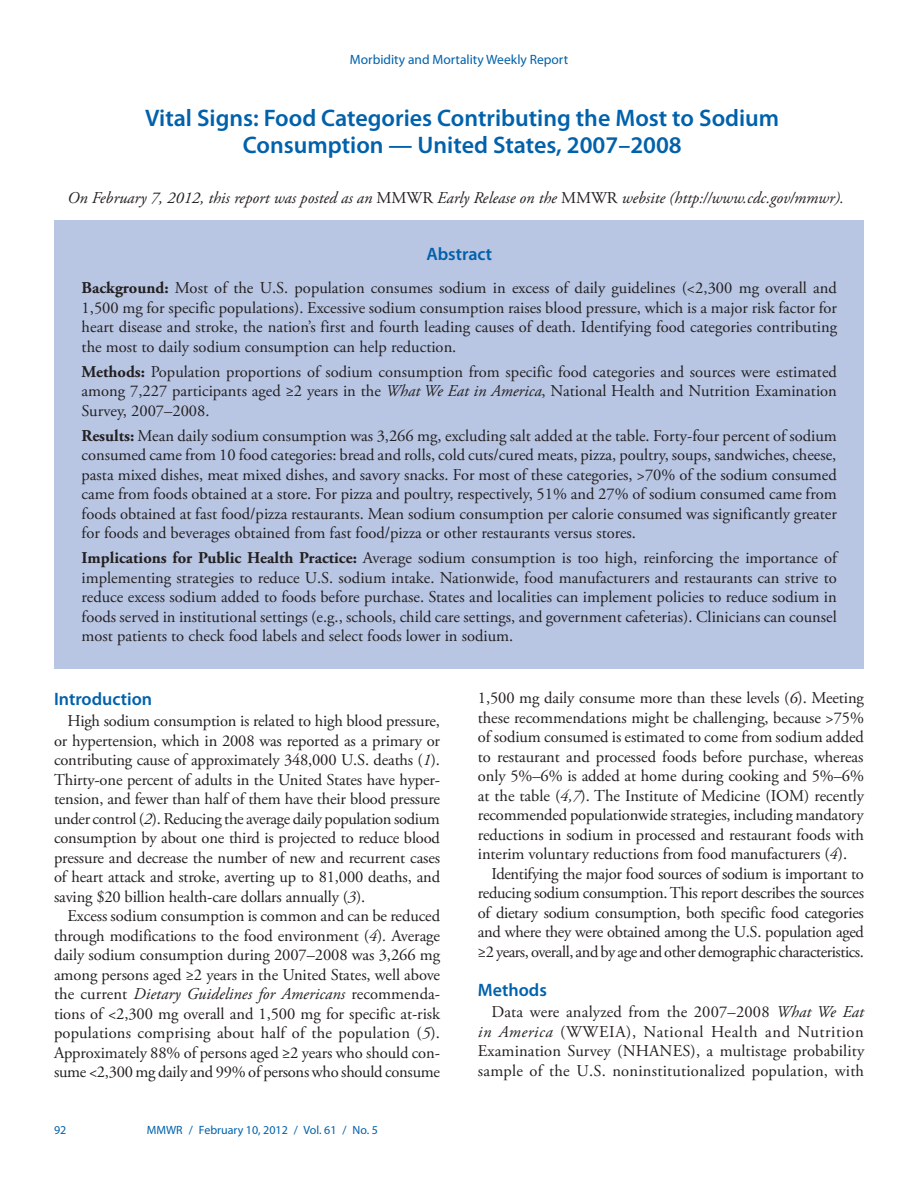
<style>
.page{position:relative;width:918px;height:1188px;background:#fff}
.page>*{position:absolute;margin:0;border:0;box-sizing:border-box;transform-origin:0 0}
.Headline{font:600 24px/27px "Myriad Pro";color:#0161ab;text-align:center}
.Headline2{font:600 18px "Myriad Pro";color:#0161ab}
.Vital_signs_ABSTRACT{font:600 18px "Myriad Pro";color:#0161ab}
.Body_Text{font:16.5px/19.5px "Adobe Garamond Pro";letter-spacing:-.01em;color:#231f20;text-align:justify}
.Vital_signs_ABSTRACT-2{font:16.5px/19.5px "Adobe Garamond Pro";color:#231f20;text-align:justify}
.t1{font:italic 16.5px "Adobe Garamond Pro";color:#231f20}
.t2{font:13.5px "Myriad Pro";color:#0161ab}
.t3{font:12px "Myriad Pro";color:#0161ab}
.s1{font-style:normal}
.s2{font-weight:700}
.s3{font-style:italic}
</style>
<div class="page">
<div style="left:55px;top:220px;width:809px;height:449px;background:#b8c6e3"></div>
<p class="t2" style="left:350px;top:51px;width:220px">Morbidity and Mortality Weekly Report</p>
<p class="Headline" style="left:145px;top:104px;width:636px">Vital Signs: Food Categories Contributing the Most to Sodium<br>Consumption — United States, 2007–2008</p>
<p class="t1" style="left:67px;top:188px;width:778px">On February 7, 2012, this report was posted as an <span class="s1">MMWR</span> Early Release on the <span class="s1">MMWR</span> website (http://www.cdc.gov/mmwr).</p>
<p class="Vital_signs_ABSTRACT" style="left:426px;top:243px;width:67px">Abstract</p>
<p class="Vital_signs_ABSTRACT-2" style="left:82px;top:279px;width:757px"><span class="s2">Background:</span> Most of the U.S. population consumes sodium in excess of daily guidelines (&lt;2,300 mg overall and 1,500 mg for specific populations). Excessive sodium consumption raises blood pressure, which is a major risk factor for heart disease and stroke, the nation’s first and fourth leading causes of death. Identifying food categories contributing the most to daily sodium consumption can help reduction.</p>
<p class="Vital_signs_ABSTRACT-2" style="left:82px;top:362px;width:757px"><span class="s2">Methods:</span> Population proportions of sodium consumption from specific food categories and sources were estimated among 7,227 participants aged ≥2 years in the <span class="s3">What We Eat in America</span>, National Health and Nutrition Examination Survey, 2007–2008.</p>
<p class="Vital_signs_ABSTRACT-2" style="left:82px;top:426px;width:757px"><span class="s2">Results:</span> Mean daily sodium consumption was 3,266 mg, excluding salt added at the table. Forty-four percent of sodium consumed came from 10 food categories: bread and rolls, cold cuts/cured meats, pizza, poultry, soups, sandwiches, cheese, pasta mixed dishes, meat mixed dishes, and savory snacks. For most of these categories, &gt;70% of the sodium consumed came from foods obtained at a store. For pizza and poultry, respectively, 51% and 27% of sodium consumed came from foods obtained at fast food/pizza restaurants. Mean sodium consumption per calorie consumed was significantly greater for foods and beverages obtained from fast food/pizza or other restaurants versus stores.</p>
<p class="Vital_signs_ABSTRACT-2" style="left:82px;top:549px;width:757px"><span class="s2">Implications for Public Health Practice:</span> Average sodium consumption is too high, reinforcing the importance of implementing strategies to reduce U.S. sodium intake. Nationwide, food manufacturers and restaurants can strive to reduce excess sodium added to foods before purchase. States and localities can implement policies to reduce sodium in foods served in institutional settings (e.g., schools, child care settings, and government cafeterias). Clinicians can counsel most patients to check food labels and select foods lower in sodium.</p>
<p class="Headline2" style="left:54px;top:687px;width:100px">Introduction</p>
<p class="Body_Text" style="left:54px;top:712px;width:388px;text-indent:13px">High sodium consumption is related to high blood pressure, or hypertension, which in 2008 was reported as a primary or contributing cause of approximately 348,000 U.S. deaths (<span class="s3">1</span>).<br>Thirty-one percent of adults in the United States have hyper&shy;tension, and fewer than half of them have their blood pressure under control (<span class="s3">2</span>). Reducing the average daily population sodium consumption by about one third is projected to reduce blood pressure and decrease the number of new and recurrent cases of heart attack and stroke, averting up to 81,000 deaths, and saving $20 billion health-care dollars annually (<span class="s3">3</span>).</p>
<p class="Body_Text" style="left:54px;top:907px;width:388px;text-indent:13px">Excess sodium consumption is common and can be reduced through modifications to the food environment (<span class="s3">4</span>)<span class="s3">.</span> Average daily sodium consumption during 2007–2008 was 3,266 mg among persons aged ≥2 years in the United States, well above the current <span class="s3">Dietary Guidelines for Americans</span> recommenda&shy;tions of &lt;2,300 mg overall and 1,500 mg for specific at-risk populations comprising about half of the population (<span class="s3">5</span>).<br>Approximately 88% of persons aged ≥2 years who should con&shy;sume &lt;2,300 mg daily and 99% of persons who should consume</p>
<p class="t3" style="left:54px;top:1123px;width:14px">92</p>
<p class="t3" style="left:147px;top:1123px;width:233px">MMWR / February 10, 2012 / Vol. 61 / No. 5</p>
<p class="Body_Text" style="left:478px;top:689px;width:388px">1,500 mg daily consume more than these levels (<span class="s3">6</span>). Meeting these recommendations might be challenging, because &gt;75% of sodium consumed is estimated to come from sodium added to restaurant and processed foods before purchase, whereas only 5%–6% is added at home during cooking and 5%–6% at the table (<span class="s3">4,7</span>). The Institute of Medicine (IOM) recently recommended populationwide strategies, including mandatory reductions in sodium in processed and restaurant foods with interim voluntary reductions from food manufacturers (<span class="s3">4</span>).</p>
<p class="Body_Text" style="left:478px;top:864px;width:388px;text-indent:13px">Identifying the major food sources of sodium is important to reducing sodium consumption. This report describes the sources of dietary sodium consumption, both specific food categories and where they were obtained among the U.S. population aged ≥2 years, overall, and by age and other demographic characteristics.</p>
<p class="Headline2" style="left:478px;top:978px;width:70px">Methods</p>
<p class="Body_Text" style="left:478px;top:1003px;width:388px;text-indent:14px">Data were analyzed from the 2007–2008 <span class="s3">What We Eat in America</span> (WWEIA), National Health and Nutrition Examination Survey (NHANES), a multistage probability sample of the U.S. noninstitutionalized population, with</p>
</div>
